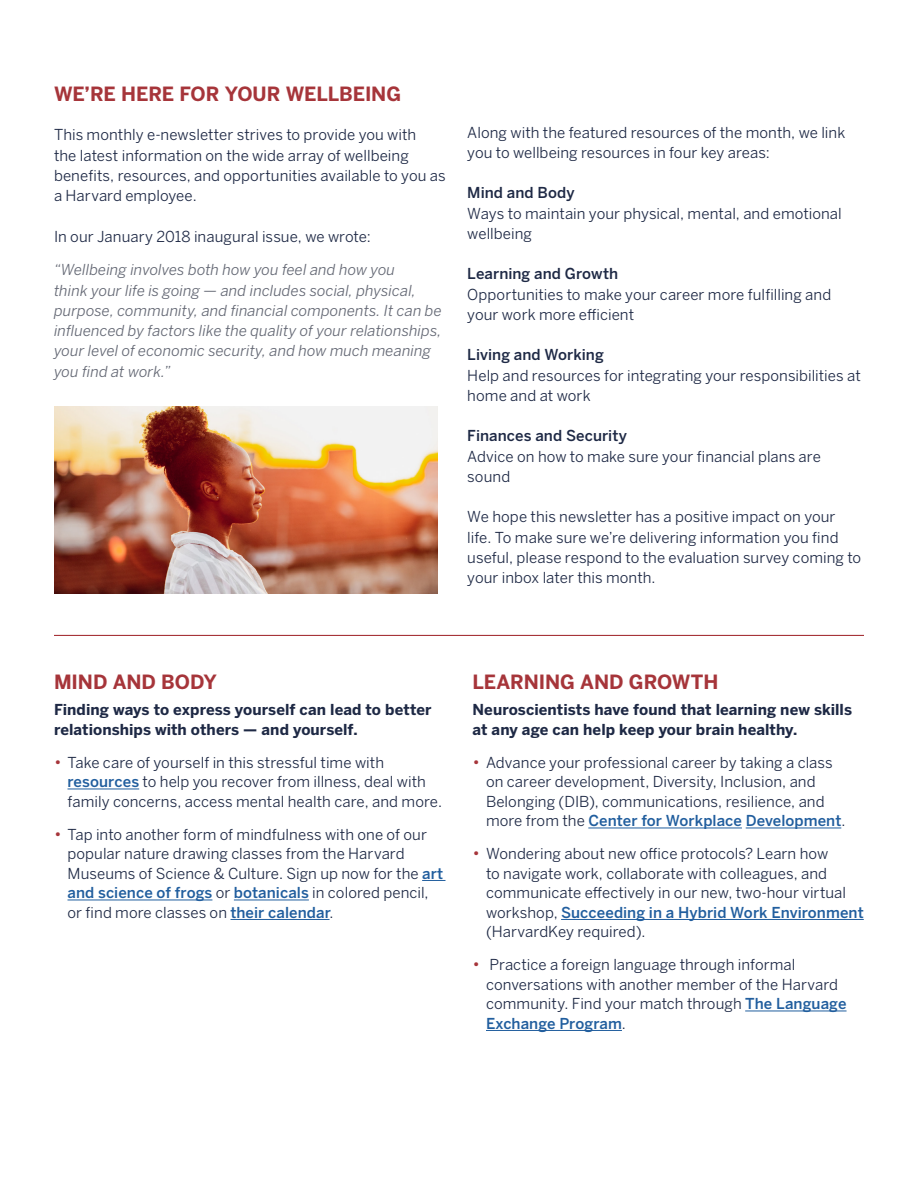
<style>
.page{position:relative;width:918px;height:1188px;background:#fff}
.page>*{position:absolute;margin:0;border:0;box-sizing:border-box;transform-origin:0 0}
.t1{font:700 19.5px "Benton Sans";letter-spacing:-.005em;color:#a6353a}
.t2{font:15px/19.5px "Benton Sans";letter-spacing:.005em;color:#1e2945}
.t3{font:italic 15px/20.2px "Benton Sans";color:#656975}
.t4{font:700 15px/19.5px "Benton Sans";letter-spacing:.005em;color:#1e2945}
.t5{font:500 15px "Benton Sans";letter-spacing:.005em;color:#1e2945}
.s1{font-size:16.5px;color:#a6353a}
.s2{font-weight:500;color:#215e9e}
</style>
<div class="page">
<hr style="left:68px;top:789px;width:71px;height:1px;background:#215e9e">
<svg style="left:422px;top:880px;width:24px;height:1px"></svg>
<hr style="left:68px;top:900px;width:144px;height:1px;background:#215e9e">
<hr style="left:234px;top:900px;width:75px;height:1px;background:#215e9e">
<hr style="left:230px;top:919px;width:100px;height:1px;background:#215e9e">
<hr style="left:588px;top:828px;width:154px;height:1px;background:#215e9e">
<hr style="left:746px;top:828px;width:95px;height:1px;background:#215e9e">
<hr style="left:561px;top:919px;width:303px;height:1px;background:#215e9e">
<hr style="left:745px;top:1011px;width:102px;height:1px;background:#215e9e">
<hr style="left:486px;top:1030px;width:136px;height:1px;background:#215e9e">
<hr style="left:54px;top:635px;width:810px;height:1px;background:#a73439">
<img style="left:54px;top:406px;width:383px;height:188px">
<h1 class="t1" style="left:54px;top:82px;width:349px">WE’RE HERE FOR YOUR WELLBEING</h1>
<p class="t2" style="left:54px;top:125px;width:393px;line-height:20.2px">This monthly e-newsletter strives to provide you with<br>the latest information on the wide array of wellbeing benefits, resources, and opportunities available to you as a Harvard employee.</p>
<p class="t2" style="left:54px;top:226px;width:318px">In our January 2018 inaugural issue, we wrote:</p>
<p class="t3" style="left:54px;top:260px;width:389px">“Wellbeing involves both how you feel and how you<br>think your life is going — and includes social, physical, purpose, community, and financial components. It can be influenced by factors like the quality of your relationships, your level of economic security, and how much meaning you find at work.”</p>
<p class="t2" style="left:467px;top:122px;width:379px;line-height:20.2px">Along with the featured resources of the month, we link you to wellbeing resources in four key areas:</p>
<p class="t5" style="left:467px;top:184px;width:109px">Mind and Body</p>
<p class="t2" style="left:467px;top:203px;width:376px;line-height:20.2px">Ways to maintain your physical, mental, and emotional wellbeing</p>
<p class="t5" style="left:467px;top:265px;width:152px">Learning and Growth</p>
<p class="t2" style="left:467px;top:284px;width:366px;line-height:20.2px">Opportunities to make your career more fulfilling and your work more efficient</p>
<p class="t5" style="left:467px;top:346px;width:138px">Living and Working</p>
<p class="t2" style="left:467px;top:365px;width:395px;line-height:20.2px">Help and resources for integrating your responsibilities at home and at work</p>
<p class="t5" style="left:467px;top:427px;width:161px">Finances and Security</p>
<p class="t2" style="left:467px;top:446px;width:355px;line-height:20.2px">Advice on how to make sure your financial plans are sound</p>
<p class="t2" style="left:467px;top:507px;width:395px;line-height:20.2px">We hope this newsletter has a positive impact on your life. To make sure we’re delivering information you find useful, please respond to the evaluation survey coming to your inbox later this month.</p>
<h1 class="t1" style="left:54px;top:671px;width:165px">MIND AND BODY</h1>
<p class="t4" style="left:54px;top:700px;width:379px">Finding ways to express yourself can lead to better relationships with others — and yourself.</p>
<p class="t2" style="left:68px;top:753px;width:376px;text-indent:-14px"><span class="s1">•</span> Take care of yourself in this stressful time with <span class="s2">resources</span> to help you recover from illness, deal with family concerns, access mental health care, and more.</p>
<p class="t2" style="left:68px;top:825px;width:377px;text-indent:-14px"><span class="s1">•</span> Tap into another form of mindfulness with one of our popular nature drawing classes from the Harvard Museums of Science &amp; Culture. Sign up now for the <span class="s2">art and science of frogs</span> or <span class="s2">botanicals</span> in colored pencil, or find more classes on <span class="s2">their calendar</span>.</p>
<h1 class="t1" style="left:472px;top:671px;width:247px">LEARNING AND GROWTH</h1>
<p class="t4" style="left:472px;top:700px;width:381px">Neuroscientists have found that learning new skills at any age can help keep your brain healthy.</p>
<p class="t2" style="left:486px;top:753px;width:361px;text-indent:-14px"><span class="s1">•</span> Advance your professional career by taking a class on career development, Diversity, Inclusion, and Belonging (DIB), communications, resilience, and more from the <span class="s2">Center for Workplace Development</span>.</p>
<p class="t2" style="left:486px;top:844px;width:379px;text-indent:-14px"><span class="s1">•</span> Wondering about new office protocols? Learn how<br>to navigate work, collaborate with colleagues, and communicate effectively in our new, two-hour virtual workshop, <span class="s2">Succeeding in a Hybrid Work Environment </span>(HarvardKey required).</p>
<p class="t2" style="left:486px;top:955px;width:362px;text-indent:-14px"><span class="s1">•</span> Practice a foreign language through informal conversations with another member of the Harvard community. Find your match through <span class="s2">The Language Exchange Program</span>.</p>
</div>
